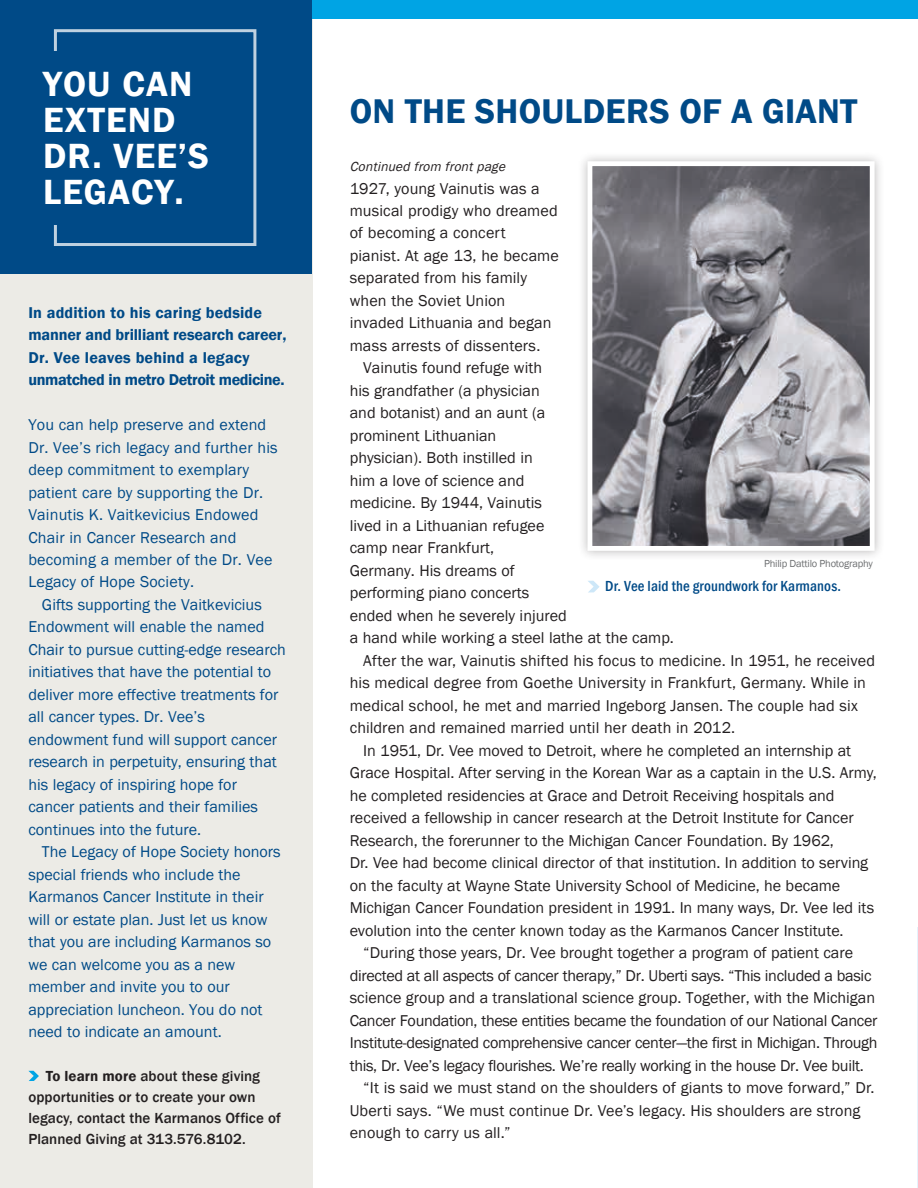
<style>
.page{position:relative;width:918px;height:1188px;background:#fff}
.page>*{position:absolute;margin:0;border:0;box-sizing:border-box;transform-origin:0 0}
.t1{font:600 36px/36px "Franklin Gothic";letter-spacing:.03em;color:#fff}
.t2{font:600 35.25px "Franklin Gothic";letter-spacing:.005em;color:#004a87}
.t3{font:16.2px/22.5px "Franklin Gothic";color:#231f20}
.t4{font:16.2px/22.5px "Franklin Gothic";color:#004a87}
.t5{font:16.2px "Franklin Gothic";letter-spacing:-.02em;color:#231f20}
.t6{font:600 16.2px/22.5px "Franklin Gothic";letter-spacing:-.01em;color:#004a87}
.t7{font:500 15px/21px "Franklin Gothic";letter-spacing:.005em;color:#231f20}
.t8{font:500 condensed 15px "Franklin Gothic";letter-spacing:.01em;color:#004a87}
.t9{font:italic 13.5px "Franklin Gothic";color:#231f20}
.t10{font:10.5px "Franklin Gothic";letter-spacing:-.02em;color:#6d6f71}
.s1{font-weight:600}
</style>
<div class="page">
<div style="left:577px;top:151px;width:308px;height:410px;background:#231f20;opacity:.3"></div>
<img style="left:594px;top:167px;width:275px;height:378px">
<div style="left:588px;top:161px;width:287px;height:390px;border:5px solid #fff"></div>
<div style="left:0;top:18px;width:312px;height:1170px;background:#ecebe6"></div>
<hr style="left:917px;top:787px;width:1px;height:401px;background:#c1e1f6">
<div style="left:0;top:0;width:918px;height:18px;background:#00a4e4"></div>
<svg style="left:28px;top:1071px;width:11px;height:10px"></svg>
<div style="left:0;top:0;width:312px;height:273px;background:#004a87"></div>
<svg style="left:53px;top:29px;width:204px;height:217px"></svg>
<div style="left:43px;top:51px;width:190px;height:174px;background:#004a87"></div>
<svg style="left:588px;top:581px;width:12px;height:12px"></svg>
<h1 class="t1" style="left:43px;top:67px;width:167px">YOU CAN<br>EXTEND<br>DR. VEE’S<br>LEGACY.</h1>
<p class="t6" style="left:28px;top:301px;width:260px">In addition to his caring bedside manner and brilliant research career, Dr. Vee leaves behind a legacy unmatched in metro Detroit medicine.</p>
<p class="t4" style="left:28px;top:414px;width:251px">You can help preserve and extend<br>Dr. Vee’s rich legacy and further his deep commitment to exemplary patient care by supporting the Dr.<br>Vainutis K. Vaitkevicius Endowed<br>Chair in Cancer Research and becoming a member of the Dr. Vee<br>Legacy of Hope Society.</p>
<p class="t4" style="left:28px;top:594px;width:259px;text-indent:13px">Gifts supporting the Vaitkevicius Endowment will enable the named Chair to pursue cutting-edge research initiatives that have the potential to deliver more effective treatments for all cancer types. Dr. Vee’s endowment fund will support cancer research in perpetuity, ensuring that his legacy of inspiring hope for cancer patients and their families continues into the future.</p>
<p class="t4" style="left:28px;top:841px;width:254px;text-indent:13px">The Legacy of Hope Society honors special friends who include the<br>Karmanos Cancer Institute in their will or estate plan. Just let us know that you are including Karmanos so we can welcome you as a new member and invite you to our appreciation luncheon. You do not need to indicate an amount.</p>
<p class="t7" style="left:28px;top:1066px;width:254px;text-indent:17px"><span class="s1">To learn more</span> about these giving opportunities or to create your own legacy, contact the Karmanos Office of Planned Giving at 313.576.8102.</p>
<h2 class="t2" style="left:350px;top:90px;width:509px">ON THE SHOULDERS OF A GIANT</h2>
<p class="t9" style="left:350px;top:158px;width:161px">Continued from frontpage</p>
<p class="t3" style="left:350px;top:177px;width:211px">1927, young Vainutis was a musical prodigy who dreamed of becoming a concert pianist. At age 13, he became separated from his family when the Soviet Union invaded Lithuania and began mass arrests of dissenters.</p>
<p class="t3" style="left:363px;top:357px;width:180px">Vainutis found refuge with</p>
<p class="t3" style="left:350px;top:380px;width:192px">his grandfather (a physician</p>
<p class="t3" style="left:350px;top:402px;width:197px">and botanist) and an aunt (a</p>
<p class="t3" style="left:350px;top:425px;width:148px">prominent Lithuanian</p>
<p class="t3" style="left:350px;top:447px;width:185px">physician). Both instilled in</p>
<p class="t3" style="left:350px;top:470px;width:176px">him a love of science and</p>
<p class="t3" style="left:350px;top:492px;width:194px">medicine. By 1944, Vainutis</p>
<p class="t3" style="left:350px;top:515px;width:196px">lived in a Lithuanian refugee</p>
<p class="t3" style="left:350px;top:537px;width:146px">camp near Frankfurt,</p>
<p class="t3" style="left:350px;top:560px;width:166px">Germany. His dreams of</p>
<p class="t3" style="left:350px;top:582px;width:181px">performing piano concerts</p>
<p class="t3" style="left:350px;top:605px;width:219px">ended when he severely injured</p>
<p class="t3" style="left:350px;top:627px;width:326px">a hand while working a steel lathe at the camp.</p>
<p class="t3" style="left:363px;top:650px;width:513px">After the war, Vainutis shifted his focus to medicine. In 1951, he received</p>
<p class="t3" style="left:350px;top:672px;width:518px">his medical degree from Goethe University in Frankfurt, Germany. While in</p>
<p class="t3" style="left:350px;top:695px;width:510px">medical school, he met and married Ingeborg Jansen. The couple had six</p>
<p class="t3" style="left:350px;top:717px;width:387px">children and remained married until her death in 2012.</p>
<p class="t3" style="left:363px;top:740px;width:489px">In 1951, Dr. Vee moved to Detroit, where he completed an internship at</p>
<p class="t3" style="left:350px;top:762px;width:529px">Grace Hospital. After serving in the Korean War as a captain in the U.S. Army,</p>
<p class="t3" style="left:350px;top:785px;width:486px">he completed residencies at Grace and Detroit Receiving hospitals and</p>
<p class="t3" style="left:350px;top:807px;width:506px">received a fellowship in cancer research at the Detroit Institute for Cancer</p>
<p class="t3" style="left:350px;top:830px;width:486px">Research, the forerunner to the Michigan Cancer Foundation. By 1962,</p>
<p class="t3" style="left:350px;top:852px;width:520px">Dr. Vee had become clinical director of that institution. In addition to serving</p>
<p class="t3" style="left:350px;top:875px;width:492px">on the faculty at Wayne State University School of Medicine, he became</p>
<p class="t3" style="left:350px;top:897px;width:526px">Michigan Cancer Foundation president in 1991. In many ways, Dr. Vee led its</p>
<p class="t3" style="left:350px;top:920px;width:495px">evolution into the center known today as the Karmanos Cancer Institute.</p>
<p class="t3" style="left:363px;top:942px;width:491px">“During those years, Dr. Vee brought together a program of patient care</p>
<p class="t5" style="left:350px;top:965px;width:523px">directed at all aspects of cancer therapy,” Dr. Uberti says. “This included a basic</p>
<p class="t3" style="left:350px;top:987px;width:527px">science group and a translational science group. Together, with the Michigan</p>
<p class="t5" style="left:350px;top:1010px;width:529px">Cancer Foundation, these entities became the foundation of our National Cancer</p>
<p class="t5" style="left:350px;top:1033px;width:529px">Institute-designated comprehensive cancer center—the first in Michigan. Through</p>
<p class="t5" style="left:350px;top:1055px;width:516px">this, Dr. Vee’s legacy flourishes. We’re really working in the house Dr. Vee built.</p>
<p class="t3" style="left:363px;top:1077px;width:513px">“It is said we must stand on the shoulders of giants to move forward,” Dr.</p>
<p class="t3" style="left:350px;top:1099px;width:512px">Uberti says. “We must continue Dr. Vee’s legacy. His shoulders are strong</p>
<p class="t3" style="left:350px;top:1122px;width:162px">enough to carry us all.”</p>
<p class="t10" style="left:764px;top:557px;width:110px">Philip Dattilo Photography</p>
<p class="t8" style="left:605px;top:576px;width:237px">Dr. Vee laid the groundwork for Karmanos.</p>
</div>
